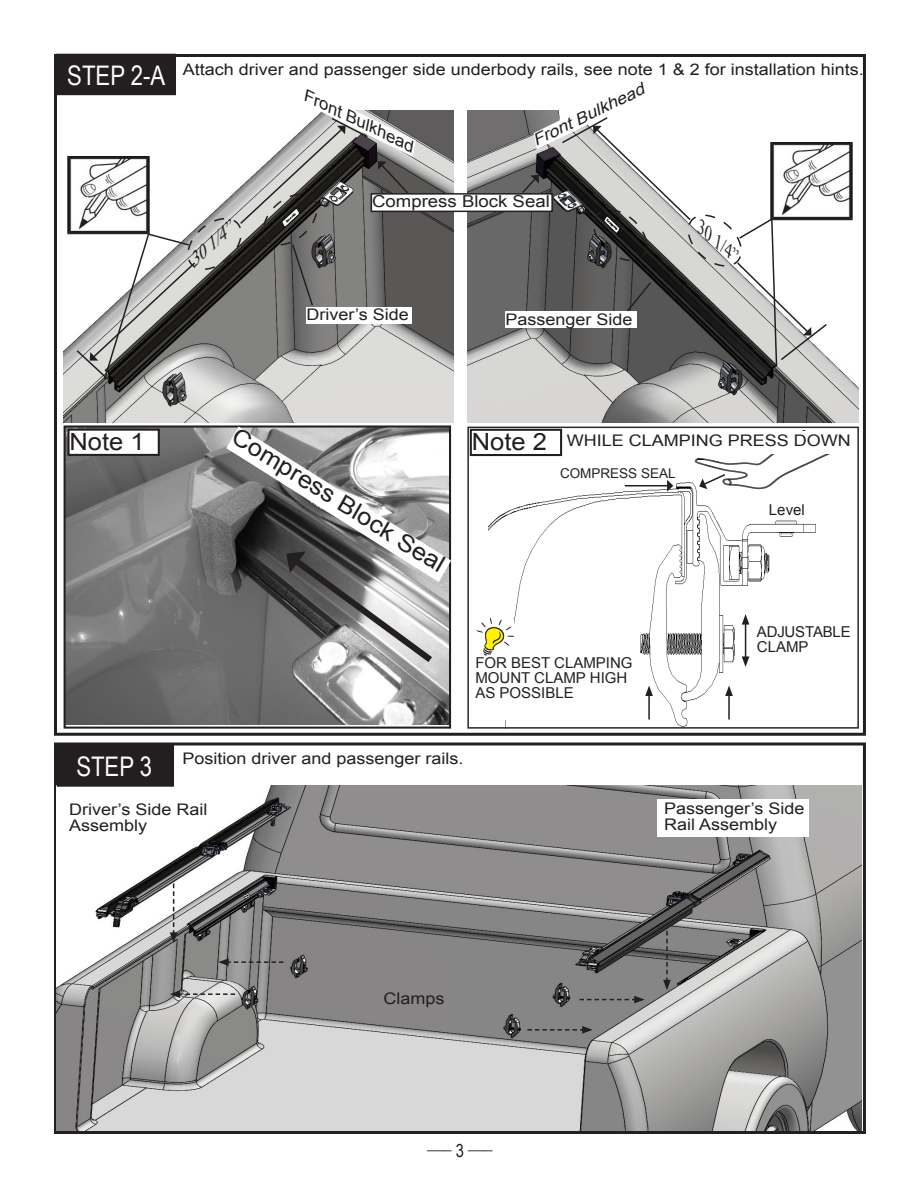
<style>
.page{position:relative;width:918px;height:1188px;background:#fff}
.page>*{position:absolute;margin:0;border:0;box-sizing:border-box;transform-origin:0 0}
.Subhead_2{font:27px "Arial Narrow";color:#fff}
.t1{font:23.7px "Arial";color:#231f20;scale:1.07 1}
.t2{font:23.4px "Arial";color:#231f20;scale:1.1 1}
.t3{font:italic 18px "Times New Roman";color:#231f20}
.Subhead_2-2{font:18px "Arial Narrow";color:#231f20}
.t4{font:16.5px "Arial";color:#231f20;scale:1.13 1}
.t5{font:15.9px/15.9px "Arial";color:#231f20;scale:1.13 1}
.t6{font:italic 15.9px "Arial";color:#231f20;scale:1.13 1}
.t7{font:15px/15px "Arial";color:#231f20}
.t8{font:15px "Arial";color:#231f20}
.t9{font:13.5px "Arial";color:#231f20}
.s1{font-style:inherit}
</style>
<div class="page">
<div style="left:54px;top:54px;width:812px;height:682px;border:3px solid #231f20"></div>
<img style="left:489px;top:482px;width:327px;height:244px">
<div style="left:54px;top:742px;width:812px;height:392px;border:3px solid #231f20"></div>
<img style="left:56px;top:786px;width:806px;height:345px">
<img style="left:467px;top:110px;width:392px;height:313px">
<img style="left:64px;top:110px;width:389px;height:313px">
<div style="left:475px;top:614px;width:38px;height:42px;background:#fff"></div>
<img style="left:476px;top:618px;width:37px;height:38px">
<div style="left:56px;top:54px;width:119px;height:41px;background:#231f20"></div>
<hr style="left:745px;top:622px;width:1px;height:37px;background:#231f20">
<svg style="left:742px;top:614px;width:7px;height:11px"></svg>
<svg style="left:742px;top:656px;width:7px;height:11px"></svg>
<div style="left:475px;top:657px;width:170px;height:63px;background:#fff"></div>
<hr style="left:728px;top:694px;width:2px;height:26px;background:#231f20">
<svg style="left:725px;top:685px;width:8px;height:11px"></svg>
<hr style="left:648px;top:694px;width:2px;height:26px;background:#231f20">
<svg style="left:645px;top:685px;width:8px;height:11px"></svg>
<img style="left:67px;top:428px;width:381px;height:297px">
<div style="left:64px;top:425px;width:387px;height:304px;border:2px solid #231f20"></div>
<div style="left:69px;top:430px;width:90px;height:25px;background:#fff"></div>
<div style="left:68px;top:429px;width:92px;height:27px;border:2px solid #231f20"></div>
<svg style="left:226px;top:427px;width:225px;height:241px"></svg>
<div style="left:505px;top:311px;width:132px;height:17px;background:#fff"></div>
<div style="left:371px;top:194px;width:181px;height:17px;background:#fff"></div>
<div style="left:371px;top:193px;width:182px;height:19px;border:2px solid #231f20"></div>
<hr style="left:625px;top:485px;width:43px;height:1px;background:#231f20">
<svg style="left:667px;top:480px;width:6px;height:12px"></svg>
<svg style="left:695px;top:426px;width:141px;height:63px"></svg>
<div style="left:470px;top:429px;width:92px;height:27px;border:2px solid #231f20"></div>
<div style="left:57px;top:746px;width:116px;height:40px;background:#231f20"></div>
<div style="left:657px;top:799px;width:151px;height:37px;background:#fff"></div>
<img style="left:68px;top:157px;width:7px;height:78px">
<img style="left:828px;top:142px;width:24px;height:78px">
<svg style="left:75px;top:86px;width:341px;height:295px"></svg>
<svg style="left:521px;top:110px;width:307px;height:257px"></svg>
<svg style="left:663px;top:931px;width:8px;height:59px"></svg>
<svg style="left:170px;top:884px;width:7px;height:59px"></svg>
<svg style="left:527px;top:1026px;width:66px;height:8px"></svg>
<svg style="left:579px;top:996px;width:66px;height:7px"></svg>
<svg style="left:218px;top:958px;width:65px;height:8px"></svg>
<svg style="left:170px;top:990px;width:65px;height:8px"></svg>
<div style="left:467px;top:427px;width:392px;height:302px;border:2px solid #212830"></div>
<p class="Subhead_2" style="left:67px;top:55px;width:100px">STEP 2-A</p>
<p class="t5" style="left:183px;top:61px;width:604px">Attach driver and passenger side underbody rails, see note 1 &amp; 2 for installation hints.</p>
<p class="t6" style="left:529px;top:132px;width:110px;rotate:-26deg">Front Bulkhead</p>
<p class="t6" style="left:310px;top:85px;width:109px;rotate:26deg">Front Bulkhead</p>
<p class="t3" style="left:183px;top:253px;width:54px;rotate:-41deg">30 1/4”</p>
<p class="t4" style="left:372px;top:190px;width:159px">Compress Block Seal</p>
<p class="t5" style="left:307px;top:307px;width:92px">Driver’s Side</p>
<p class="t5" style="left:505px;top:311px;width:114px">Passenger Side</p>
<p class="t3" style="left:709px;top:217px;width:54px;rotate:41deg">30 1/4”</p>
<p class="t1" style="left:70px;top:426px;width:72px">Note 1</p>
<p class="t2" style="left:242px;top:422px;width:226px;rotate:32deg">Compress Block Seal</p>
<p class="t5" style="left:567px;top:432px;width:253px">WHILE CLAMPING PRESS DOWN</p>
<p class="t1" style="left:472px;top:426px;width:72px">Note 2</p>
<p class="t9" style="left:560px;top:464px;width:117px">COMPRESS S<span class="s1">EAL</span></p>
<p class="t8" style="left:769px;top:500px;width:37px">Level</p>
<p class="t7" style="left:475px;top:656px;width:159px">FOR BEST CLAMPING<br>MOUNT CLAMP HIGH<br>AS POSSIBLE</p>
<p class="Subhead_2" style="left:76px;top:747px;width:77px">STEP 3</p>
<p class="t5" style="left:183px;top:750px;width:250px">Position driver and passenger rails.</p>
<p class="t5" style="left:69px;top:802px;width:124px">Driver’s Side Rail<br>Assembly</p>
<p class="t7" style="left:757px;top:624px;width:95px">ADJUSTABLE</p>
<p class="t7" style="left:757px;top:639px;width:53px">CLAMP</p>
<p class="t5" style="left:664px;top:800px;width:126px">Passenger’s Side<br>Rail Assembly</p>
<p class="t5" style="left:383px;top:990px;width:55px">Clamps</p>
<p class="Subhead_2-2" style="left:427px;top:1130px;width:67px">___ 3 ___</p>
</div>
